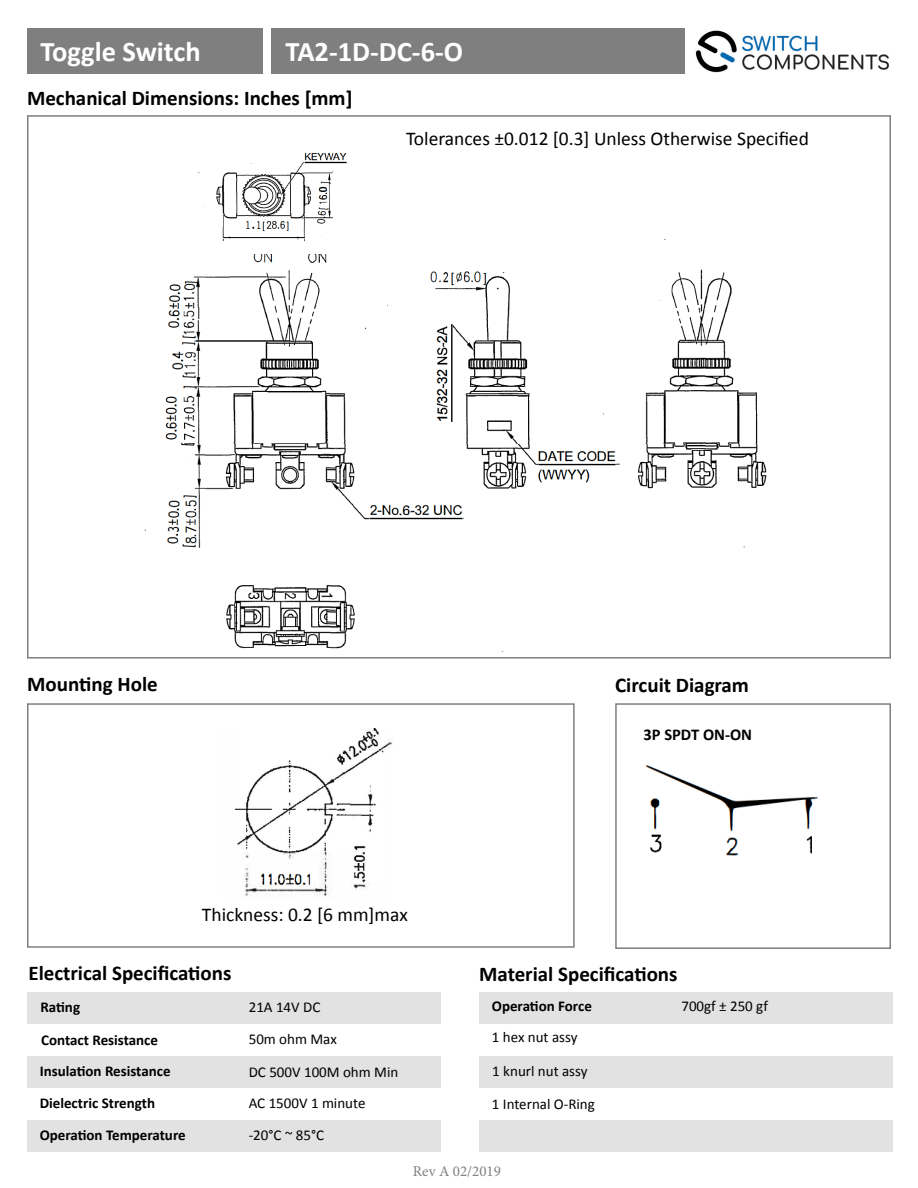
<style>
.page{position:relative;width:918px;height:1188px;background:#fff}
.page>*{position:absolute;margin:0;border:0;box-sizing:border-box;transform-origin:0 0}
.t1{font:700 28.5px "Calibri";color:#fff}
.t2{font:700 21px "Calibri";color:#000}
.t3{font:19.5px "Calibri";color:#000}
.t4{font:700 16.5px "Calibri";color:#000}
.t5{font:15px "Calibri";color:#000}
.t6{font:700 15px "Calibri";color:#000}
.t7{font:15px "Minion Pro";color:#7f7f7f}
</style>
<div class="page">
<img style="left:695px;top:30px;width:194px;height:43px">
<div style="left:27px;top:29px;width:236px;height:45px;background:#7f7f7f"></div>
<div style="left:27px;top:703px;width:548px;height:245px;border:2px solid #7f7f7f"></div>
<div style="left:615px;top:703px;width:276px;height:246px;border:2px solid #7f7f7f"></div>
<div style="left:27px;top:992px;width:414px;height:31px;background:#e2e2e2"></div>
<div style="left:479px;top:992px;width:414px;height:31px;background:#e2e2e2"></div>
<div style="left:27px;top:1056px;width:414px;height:32px;background:#e2e2e2"></div>
<div style="left:479px;top:1056px;width:414px;height:32px;background:#e2e2e2"></div>
<div style="left:27px;top:1120px;width:414px;height:32px;background:#e2e2e2"></div>
<div style="left:479px;top:1120px;width:414px;height:32px;background:#e2e2e2"></div>
<div style="left:271px;top:28px;width:414px;height:46px;background:#7f7f7f"></div>
<img style="left:234px;top:728px;width:158px;height:168px">
<img style="left:645px;top:765px;width:174px;height:91px">
<img style="left:144px;top:238px;width:623px;height:411px">
<img style="left:196px;top:152px;width:173px;height:101px">
<p class="t1" style="left:40px;top:31px;width:162px">Toggle Switch</p>
<p class="t1" style="left:286px;top:31px;width:179px">TA2-1D-DC-6-O</p>
<p class="t2" style="left:27px;top:83px;width:327px">Mechanical Dimensions: Inches [mm]</p>
<p class="t3" style="left:406px;top:125px;width:404px">Tolerances ±0.012 [0.3] Unless Otherwise Specified</p>
<p class="t2" style="left:27px;top:669px;width:132px">Mounting Hole</p>
<p class="t2" style="left:615px;top:671px;width:135px">Circuit Diagram</p>
<p class="t3" style="left:202px;top:901px;width:207px">Thickness: 0.2 [6 mm]max</p>
<p class="t4" style="left:644px;top:722px;width:110px">3P SPDT ON-ON</p>
<p class="t2" style="left:28px;top:958px;width:205px">Electrical Specifications</p>
<p class="t2" style="left:479px;top:959px;width:200px">Material Specifications</p>
<p class="t6" style="left:40px;top:996px;width:41px">Rating</p>
<p class="t6" style="left:41px;top:1029px;width:118px">Contact Resistance</p>
<p class="t6" style="left:40px;top:1061px;width:132px">Insulation Resistance</p>
<p class="t6" style="left:40px;top:1093px;width:117px">Dielectric Strength</p>
<p class="t6" style="left:40px;top:1125px;width:148px">Operation Temperature</p>
<p class="t5" style="left:249px;top:997px;width:73px">21A 14V DC</p>
<p class="t5" style="left:681px;top:996px;width:88px">700gf ± 250 gf</p>
<p class="t5" style="left:492px;top:1027px;width:87px">1 hex nut assy</p>
<p class="t6" style="left:492px;top:995px;width:101px">Operation Force</p>
<p class="t5" style="left:249px;top:1029px;width:90px">50m ohm Max</p>
<p class="t5" style="left:249px;top:1061px;width:151px">DC 500V 100M ohm Min</p>
<p class="t5" style="left:249px;top:1093px;width:118px">AC 1500V 1 minute</p>
<p class="t5" style="left:249px;top:1125px;width:77px">-20°C ~ 85°C</p>
<p class="t5" style="left:492px;top:1061px;width:97px">1 knurl nut assy</p>
<p class="t5" style="left:492px;top:1093px;width:105px">1 Internal O-Ring</p>
<p class="t7" style="left:413px;top:1162px;width:90px">Rev A 02/2019</p>
</div>
